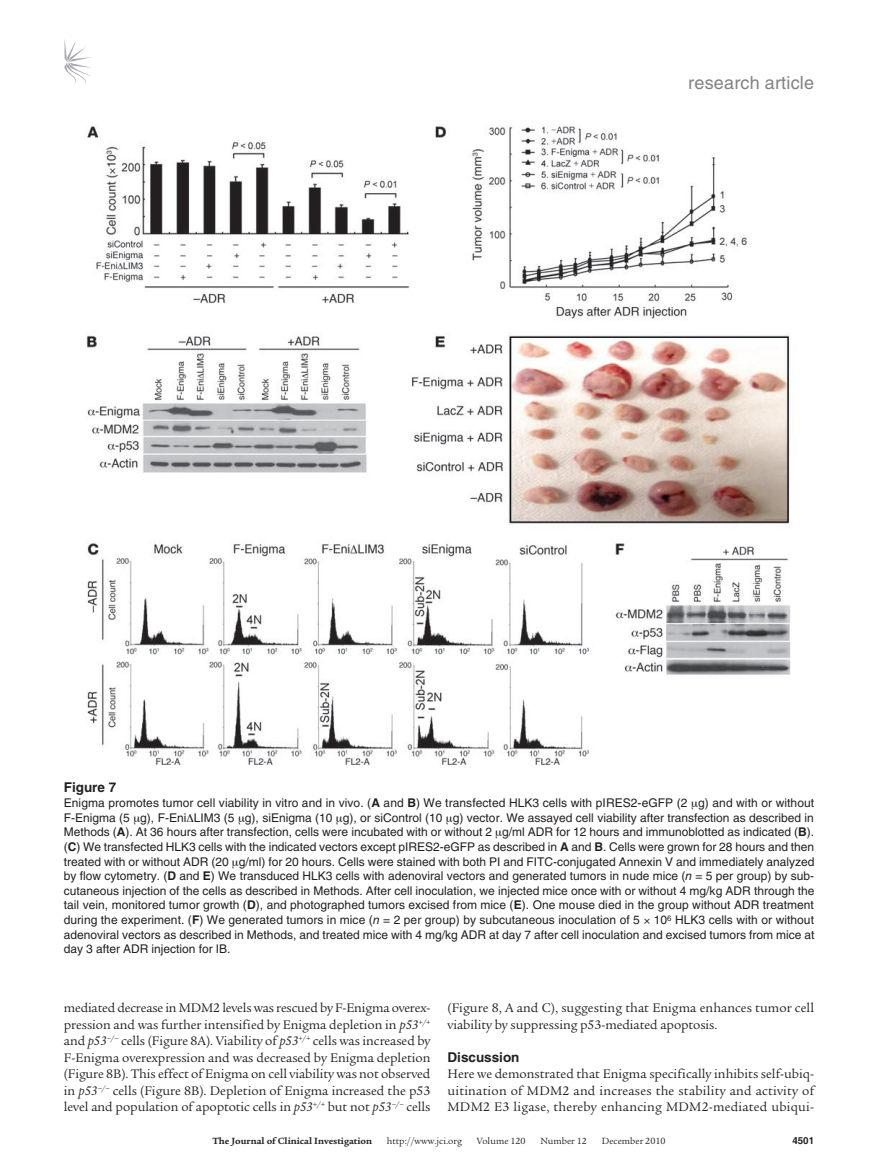
<style>
.page{position:relative;width:878px;height:1174px;background:#fff}
.page>*{position:absolute;margin:0;border:0;box-sizing:border-box;transform-origin:0 0}
.t1{font:18px "Helvetica LT Std";letter-spacing:.01em;color:#808285}
.t2{font:13.5px/16.5px "Legacy Serif Std";color:#231f20;text-align:justify}
.t3{font:700 13.5px "Helvetica LT Std";color:#231f20}
.t4{font:12px/14.7px "Helvetica LT Std";color:#231f20;text-align:justify}
.t5{font:9.75px "Legacy Serif Std";color:#231f20}
.t6{font:700 9.75px "Legacy Serif Std";color:#231f20}
.t7{font:700 9.75px "Helvetica LT Std";color:#231f20}
.s1{font-weight:700}
.s2{font-style:italic}
</style>
<div class="page">
<svg style="left:64px;top:39px;width:27px;height:45px"></svg>
<img style="left:87px;top:126px;width:704px;height:639px">
<h1 class="t1" style="left:688px;top:72px;width:127px">research article</h1>
<p class="t3" style="left:64px;top:779px;width:54px">Figure 7</p>
<p class="t4" style="left:64px;top:795px;width:752px">Enigma promotes tumor cell viability in vitro and in vivo. (<span class="s1">A</span> and <span class="s1">B</span>) We transfected HLK3 cells with pIRES2-eGFP (2 g) and with or without F-Enigma (5 g), F-Eni LIM3 (5 g), siEnigma (10 g), or siControl (10 g) vector. We assayed cell viability after transfection as described in Methods (<span class="s1">A</span>). At 36 hours after transfection, cells were incubated with or without 2 g/ml ADR for 12 hours and immunoblotted as indicated (<span class="s1">B</span>). (<span class="s1">C</span>) We transfected HLK3 cells with the indicated vectors except pIRES2-eGFP as described in <span class="s1">A</span> and <span class="s1">B</span>. Cells were grown for 28 hours and then treated with or without ADR (20 g/ml) for 20 hours. Cells were stained with both PI and FITC-conjugated Annexin V and immediately analyzed by flow cytometry. (<span class="s1">D</span> and <span class="s1">E</span>) We transduced HLK3 cells with adenoviral vectors and generated tumors in nude mice (<span class="s2">n</span> = 5 per group) by sub&shy;cutaneous injection of the cells as described in Methods. After cell inoculation, we injected mice once with or without 4 mg/kg ADR through the tail vein, monitored tumor growth (<span class="s1">D</span>), and photographed tumors excised from mice (<span class="s1">E</span>). One mouse died in the group without ADR treatment during the experiment. (<span class="s1">F</span>) We generated tumors in mice (<span class="s2">n</span> = 2 per group) by subcutaneous inoculation of 5 10<sup>6</sup> HLK3 cells with or without adenoviral vectors as described in Methods, and treated mice with 4 mg/kg ADR at day 7 after cell inoculation and excised tumors from mice at day 3 after ADR injection for IB.</p>
<p class="t2" style="left:64px;top:999px;width:368px">mediated decrease in MDM2 levels was rescued by F-Enigma overex&shy;pression and was further intensified by Enigma depletion in <span class="s2">p53</span><sup>+/+ </sup>and <span class="s2">p53</span><sup>−/−</sup> cells (Figure 8A). Viability of <span class="s2">p53</span><sup>+/+</sup> cells was increased by F-Enigma overexpression and was decreased by Enigma depletion (Figure 8B). This effect of Enigma on cell viability was not observed in <span class="s2">p53</span><sup>−/−</sup> cells (Figure 8B). Depletion of Enigma increased the p53 level and population of apoptotic cells in <span class="s2">p53</span><sup>+/+</sup> but not <span class="s2">p53</span><sup>−/−</sup> cells</p>
<p class="t2" style="left:447px;top:999px;width:368px">(Figure 8, A and C), suggesting that Enigma enhances tumor cell viability by suppressing p53-mediated apoptosis.</p>
<p class="t3" style="left:447px;top:1048px;width:74px">Discussion</p>
<p class="t2" style="left:447px;top:1065px;width:368px">Here we demonstrated that Enigma specifically inhibits self-ubiq&shy;uitination of MDM2 and increases the stability and activity of MDM2 E3 ligase, thereby enhancing MDM2-mediated ubiqui-</p>
<p class="t6" style="left:212px;top:1135px;width:161px">The Journal of Clinical Investigation</p>
<p class="t5" style="left:387px;top:1135px;width:77px">http://www.jci.org</p>
<p class="t5" style="left:476px;top:1135px;width:50px">Volume 120</p>
<p class="t5" style="left:540px;top:1135px;width:48px">Number 12</p>
<p class="t5" style="left:601px;top:1135px;width:65px">December 2010</p>
<p class="t7" style="left:792px;top:1134px;width:23px">4501</p>
</div>
